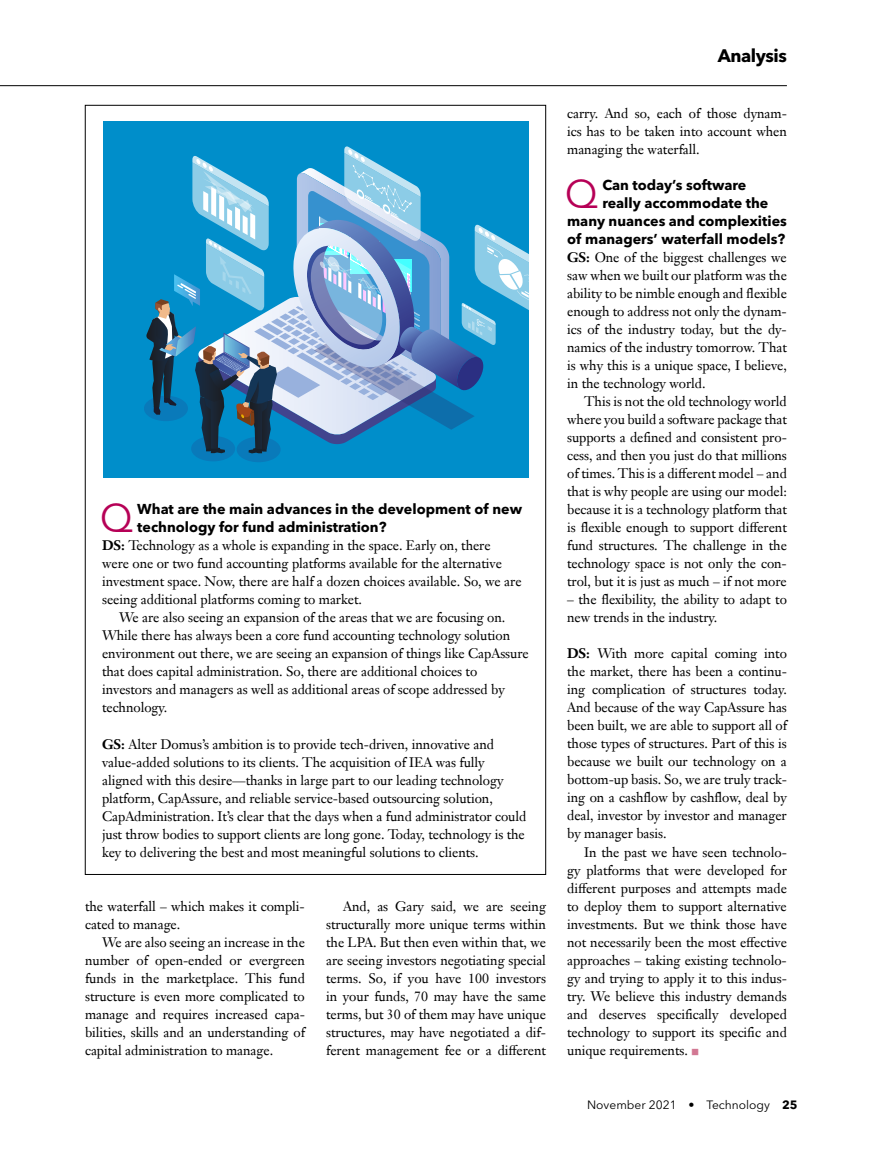
<style>
.page{position:relative;width:872px;height:1149px;background:#fff}
.page>*{position:absolute;margin:0;border:0;box-sizing:border-box;transform-origin:0 0}
.t1{font:39.6px "Avenir Next LT Pro";color:#b60056}
.t2{font:700 18px "Avenir Next LT Pro";letter-spacing:-.025em;color:#000}
.t3{font:700 14.25px/18px "Avenir Next LT Pro";color:#000}
.t4{font:13.5px/18px "Janson Text LT Pro";letter-spacing:-.005em;color:#000;text-align:justify}
.t5{font:12px "Avenir Next LT Pro";color:#000}
.s1{font-weight:700}
.s2{color:#d27893}
</style>
<div class="page">
<hr style="left:0;top:85px;width:787px;height:1px;background:#000">
<div style="left:103px;top:122px;width:426px;height:356px;background:#008eca"></div>
<svg style="left:144px;top:146px;width:385px;height:316px"></svg>
<h1 class="t1" style="left:100px;top:494px;width:35px">Q</h1>
<p class="t3" style="left:137px;top:500px;width:386px">What are the main advances in the development of new technology for fund administration?</p>
<p class="t4" style="left:102px;top:536px;width:421px;text-align:left"><span class="s1">DS:</span> Technology as a whole is expanding in the space. Early on, there<br>were one or two fund accounting platforms available for the alternative investment space. Now, there are half a dozen choices available. So, we are seeing additional platforms coming to market.</p>
<p class="t4" style="left:102px;top:608px;width:428px;text-align:left;text-indent:17px">We are also seeing an expansion of the areas that we are focusing on.<br>While there has always been a core fund accounting technology solution environment out there, we are seeing an expansion of things like CapAssure that does capital administration. So, there are additional choices to investors and managers as well as additional areas of scope addressed by technology.</p>
<p class="t4" style="left:102px;top:734px;width:426px;text-align:left"><span class="s1">GS:</span> Alter Domus’s ambition is to provide tech-driven, innovative and value-added solutions to its clients. The acquisition of IEA was fully aligned with this desire—thanks in large part to our leading technology platform, CapAssure, and reliable service-based outsourcing solution, CapAdministration. It’s clear that the days when a fund administrator could just throw bodies to support clients are long gone. Today, technology is the key to delivering the best and most meaningful solutions to clients.</p>
<p class="t4" style="left:85px;top:896px;width:221px">the waterfall – which makes it compli&shy;cated to manage.</p>
<p class="t4" style="left:85px;top:932px;width:221px;text-indent:17px">We are also seeing an increase in the number of open-ended or evergreen funds in the marketplace. This fund structure is even more complicated to manage and requires increased capa&shy;bilities, skills and an understanding of capital administration to manage.</p>
<p class="t4" style="left:326px;top:896px;width:221px;text-indent:17px">And, as Gary said, we are seeing structurally more unique terms within the LPA. But then even within that, we are seeing investors negotiating special terms. So, if you have 100 investors in your funds, 70 may have the same terms, but 30 of them may have unique structures, may have negotiated a dif&shy;ferent management fee or a different</p>
<h2 class="t2" style="left:717px;top:45px;width:71px">Analysis</h2>
<p class="t4" style="left:567px;top:104px;width:221px">carry. And so, each of those dynam&shy;ics has to be taken into account when managing the waterfall.</p>
<h1 class="t1" style="left:565px;top:170px;width:35px">Q</h1>
<p class="t3" style="left:602px;top:176px;width:146px">Can today’s software</p>
<p class="t3" style="left:602px;top:194px;width:167px">really accommodate the</p>
<p class="t3" style="left:567px;top:212px;width:221px">many nuances and complexities</p>
<p class="t3" style="left:567px;top:230px;width:220px">of managers’ waterfall models?</p>
<p class="t4" style="left:567px;top:248px;width:221px"><span class="s1">GS:</span> One of the biggest challenges we saw when we built our platform was the ability to be nimble enough and flexible enough to address not only the dynam&shy;ics of the industry today, but the dy&shy;namics of the industry tomorrow. That is why this is a unique space, I believe, in the technology world.</p>
<p class="t4" style="left:567px;top:392px;width:221px;text-indent:17px">This is not the old technology world where you build a software package that supports a defined and consistent pro&shy;cess, and then you just do that millions of times. This is a different model – and that is why people are using our model: because it is a technology platform that is flexible enough to support different fund structures. The challenge in the technology space is not only the con&shy;trol, but it is just as much – if not more</p>
<p class="t4" style="left:567px;top:590px;width:221px">– the flexibility, the ability to adapt to new trends in the industry.</p>
<p class="t4" style="left:567px;top:644px;width:221px"><span class="s1">DS:</span> With more capital coming into the market, there has been a continu&shy;ing complication of structures today.<br>And because of the way CapAssure has been built, we are able to support all of those types of structures. Part of this is because we built our technology on a bottom-up basis. So, we are truly track&shy;ing on a cashflow by cashflow, deal by deal, investor by investor and manager by manager basis.</p>
<p class="t4" style="left:567px;top:842px;width:221px;text-indent:17px">In the past we have seen technolo&shy;gy platforms that were developed for different purposes and attempts made to deploy them to support alternative investments. But we think those have not necessarily been the most effective approaches – taking existing technolo&shy;gy and trying to apply it to this indus&shy;try. We believe this industry demands and deserves specifically developed technology to support its specific and unique requirements. <span class="s2">■</span></p>
<p class="t5" style="left:587px;top:1097px;width:212px">November 2021 • Technology <span class="s1">25</span></p>
</div>
